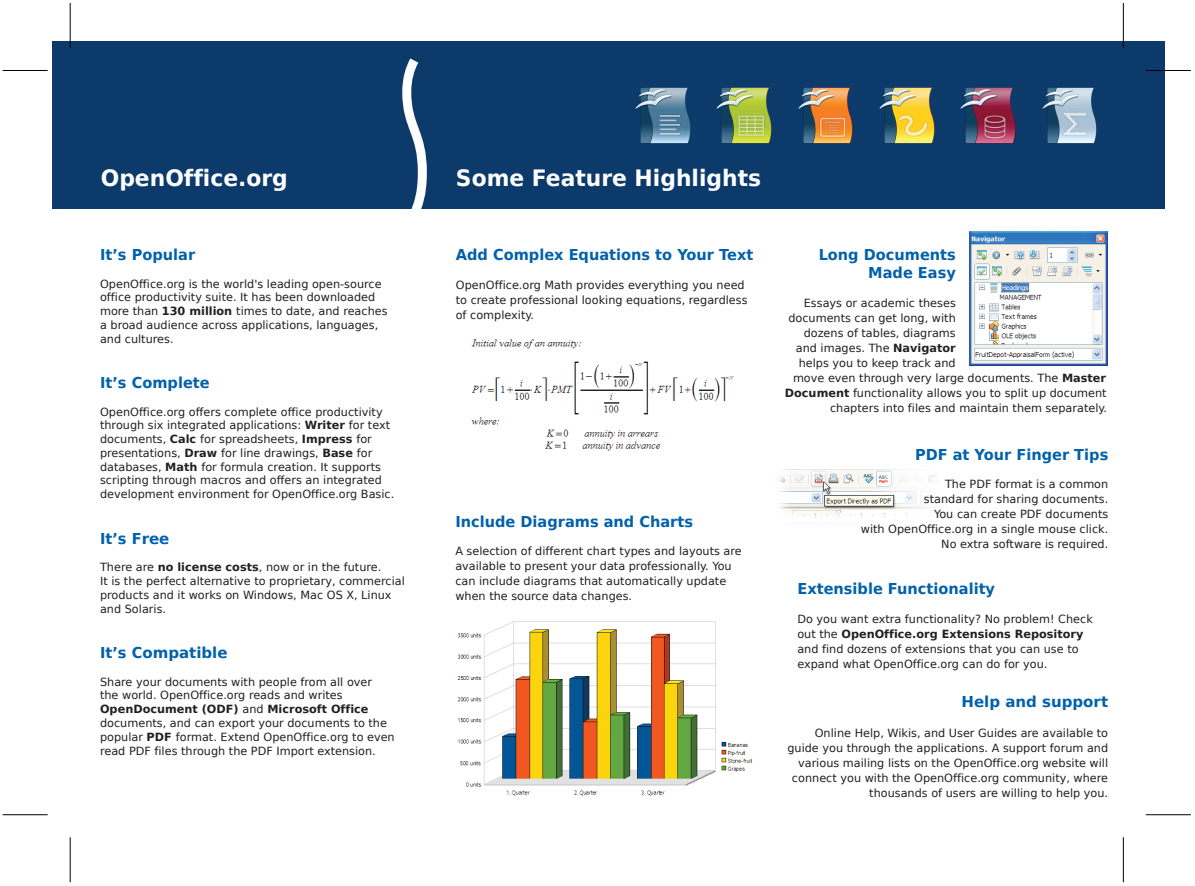
<style>
.page{position:relative;width:1195px;height:886px;background:#fff}
.page>*{position:absolute;margin:0;border:0;box-sizing:border-box;transform-origin:0 0}
.t1{font:700 22.5px "Bitstream Vera Sans";color:#fff}
.t2{font:700 15px/18.1px "Bitstream Vera Sans";color:#0161aa;text-align:right}
.t3{font:11.25px/13.8px "Bitstream Vera Sans";color:#231f20}
.s1{font-weight:700}
</style>
<div class="page">
<div style="left:52px;top:42px;width:1112px;height:166px;background:#0c3a6b"></div>
<img style="left:457px;top:621px;width:296px;height:175px">
<svg style="left:397px;top:48px;width:34px;height:161px"></svg>
<img style="left:471px;top:339px;width:263px;height:112px">
<img style="left:778px;top:469px;width:159px;height:49px">
<img style="left:969px;top:231px;width:137px;height:135px">
<img style="left:635px;top:88px;width:55px;height:56px">
<img style="left:960px;top:88px;width:56px;height:56px">
<img style="left:716px;top:88px;width:56px;height:56px">
<img style="left:879px;top:88px;width:55px;height:56px">
<img style="left:1041px;top:88px;width:56px;height:56px">
<img style="left:797px;top:88px;width:56px;height:56px">
<hr style="left:70px;top:3px;width:1px;height:45px;background:#000">
<hr style="left:3px;top:70px;width:45px;height:1px;background:#000">
<hr style="left:3px;top:814px;width:45px;height:1px;background:#000">
<hr style="left:70px;top:837px;width:1px;height:45px;background:#000">
<hr style="left:1122px;top:3px;width:1px;height:45px;background:#000">
<hr style="left:1145px;top:70px;width:45px;height:1px;background:#000">
<hr style="left:1145px;top:814px;width:45px;height:1px;background:#000">
<hr style="left:1122px;top:837px;width:1px;height:45px;background:#000">
<h1 class="t1" style="left:101px;top:165px;width:188px">OpenOffice.org</h1>
<h1 class="t1" style="left:456px;top:165px;width:307px">Some Feature Highlights</h1>
<h2 class="t2" style="left:100px;top:246px;width:97px">It’s Popular</h2>
<p class="t3" style="left:100px;top:277px;width:289px">OpenOffice.org is the world's leading open-source office productivity suite. It has been downloaded more than <span class="s1">130 million</span> times to date, and reaches a broad audience across applications, languages, and cultures.</p>
<h2 class="t2" style="left:100px;top:374px;width:111px">It’s Complete</h2>
<p class="t3" style="left:100px;top:405px;width:296px">OpenOffice.org offers complete office productivity through six integrated applications: <span class="s1">Writer</span> for text documents, <span class="s1">Calc</span> for spreadsheets, <span class="s1">Impress</span> for presentations, <span class="s1">Draw</span> for line drawings, <span class="s1">Base</span> for databases, <span class="s1">Math</span> for formula creation. It supports scripting through macros and offers an integrated development environment for OpenOffice.org Basic.</p>
<h2 class="t2" style="left:100px;top:529px;width:71px">It’s Free</h2>
<p class="t3" style="left:100px;top:560px;width:306px">There are <span class="s1">no license costs</span>, now or in the future.<br>It is the perfect alternative to proprietary, commercial products and it works on Windows, Mac OS X, Linux and Solaris.</p>
<h2 class="t2" style="left:100px;top:644px;width:129px">It’s Compatible</h2>
<p class="t3" style="left:100px;top:675px;width:296px">Share your documents with people from all over<br>the world. OpenOffice.org reads and writes <span class="s1">OpenDocument (ODF)</span> and <span class="s1">Microsoft Office </span>documents, and can export your documents to the popular <span class="s1">PDF</span> format. Extend OpenOffice.org to even read PDF files through the PDF Import extension.</p>
<h2 class="t2" style="left:456px;top:246px;width:299px">Add Complex Equations to Your Text</h2>
<p class="t3" style="left:455px;top:277px;width:293px;line-height:15px">OpenOffice.org Math provides everything you need to create professional looking equations, regardless of complexity.</p>
<h2 class="t2" style="left:455px;top:512px;width:239px">Include Diagrams and Charts</h2>
<p class="t3" style="left:455px;top:544px;width:288px;line-height:15px">A selection of different chart types and layouts are available to present your data professionally. You can include diagrams that automatically update when the source data changes.</p>
<h2 class="t2" style="left:818px;top:246px;width:139px">Long Documents<br>Made Easy</h2>
<p class="t3" style="left:803px;top:296px;width:153px">Essays or academic theses</p>
<p class="t3" style="left:788px;top:311px;width:169px">documents can get long, with</p>
<p class="t3" style="left:803px;top:326px;width:154px">dozens of tables, diagrams</p>
<p class="t3" style="left:795px;top:341px;width:161px">and images. The <span class="s1">Navigator</span></p>
<p class="t3" style="left:798px;top:356px;width:158px">helps you to keep track and</p>
<p class="t3" style="left:792px;top:371px;width:314px">move even through very large documents. The <span class="s1">Master</span></p>
<p class="t3" style="left:784px;top:386px;width:323px"><span class="s1">Document</span> functionality allows you to split up document</p>
<p class="t3" style="left:829px;top:401px;width:278px">chapters into files and maintain them separately.</p>
<h2 class="t2" style="left:914px;top:445px;width:195px">PDF at Your Finger Tips</h2>
<p class="t3" style="left:860px;top:477px;width:249px;line-height:15px;text-align:right">The PDF format is a common<br>standard for sharing documents.<br>You can create PDF documents<br>with OpenOffice.org in a single mouse click.<br>No extra software is required.</p>
<h2 class="t2" style="left:797px;top:580px;width:199px">Extensible Functionality</h2>
<p class="t3" style="left:797px;top:611px;width:297px;line-height:15px">Do you want extra functionality? No problem! Check out the <span class="s1">OpenOffice.org Extensions Repository </span>and find dozens of extensions that you can use to expand what OpenOffice.org can do for you.</p>
<h2 class="t2" style="left:961px;top:693px;width:148px">Help and support</h2>
<p class="t3" style="left:787px;top:726px;width:322px;line-height:15px;text-align:right">Online Help, Wikis, and User Guides are available to guide you through the applications. A support forum and various mailing lists on the OpenOffice.org website will connect you with the OpenOffice.org community, where thousands of users are willing to help you.</p>
</div>
